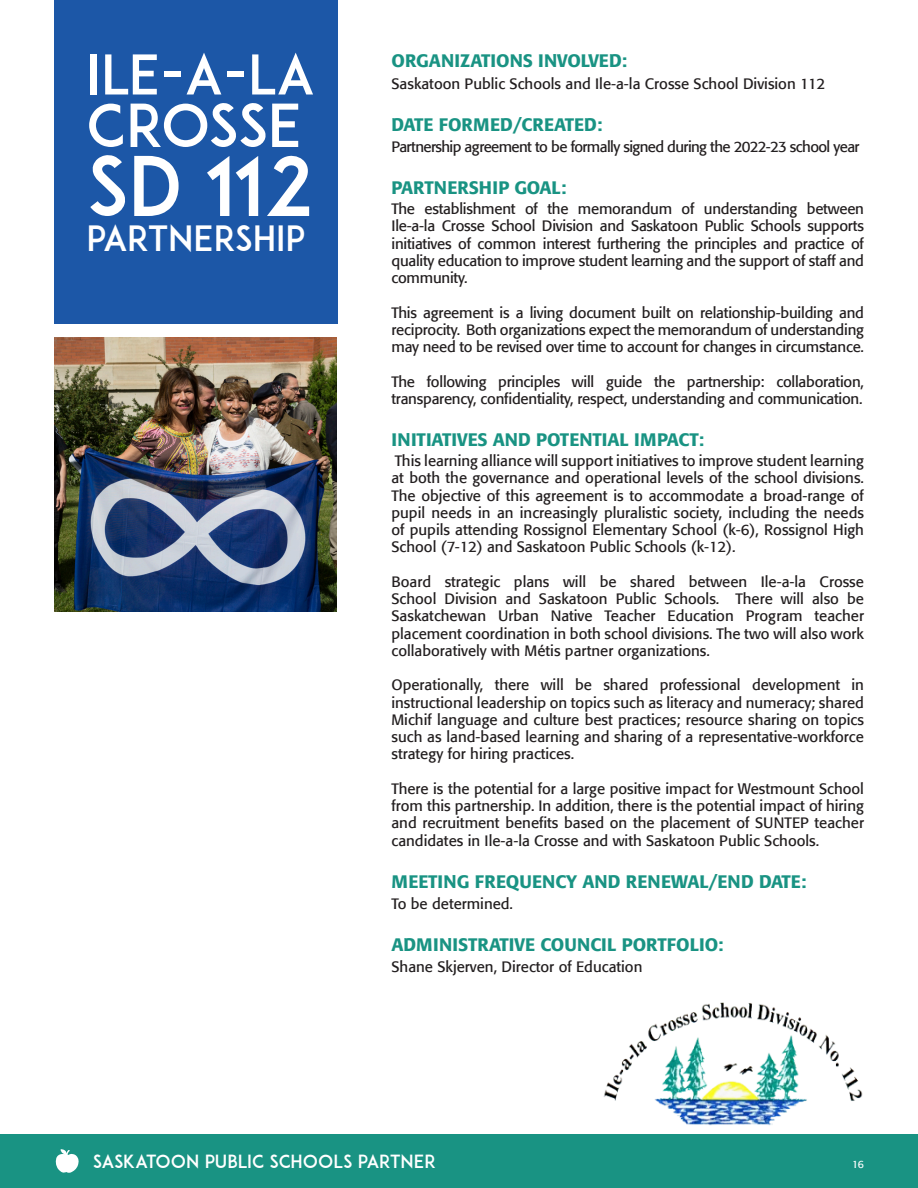
<style>
.page{position:relative;width:918px;height:1188px;background:#fff}
.page>*{position:absolute;margin:0;border:0;box-sizing:border-box;transform-origin:0 0}
.t1{font:81px "ADAM.CGPRO";color:#fff}
.t2{font:58.5px "ADAM.CGPRO";letter-spacing:-.025em;color:#fff}
.t3{font:54px "ADAM.CGPRO";color:#fff}
.t4{font:34.5px "ADAM.CGPRO";letter-spacing:-.005em;color:#fff}
.headers{font:500 18px "Formata";color:#199383}
.t5{font:18px "ADAM.CGPRO";color:#fff}
.t6{font:15px/17.2px "Formata";letter-spacing:-.015em;color:#231f20;text-align:justify}
.t7{font:15px "Formata";letter-spacing:-.04em;color:#231f20}
.t8{font:10.5px "Formata";color:#fff}
</style>
<div class="page">
<div style="left:0;top:1134px;width:918px;height:54px;background:#199383"></div>
<img style="left:55px;top:338px;width:282px;height:274px">
<img style="left:603px;top:1002px;width:260px;height:124px">
<div style="left:54px;top:0;width:284px;height:324px;background:#1c57a7"></div>
<svg style="left:56px;top:1149px;width:23px;height:24px"></svg>
<p class="t3" style="left:86px;top:42px;width:230px">ILE-A-LA</p>
<p class="t2" style="left:86px;top:90px;width:217px">CROSSE</p>
<p class="t1" style="left:86px;top:137px;width:229px">SD 112</p>
<p class="t4" style="left:86px;top:217px;width:220px">PARTNERSHIP</p>
<p class="headers" style="left:392px;top:50px;width:237px">ORGANIZATIONS INVOLVED:</p>
<p class="t6" style="left:392px;top:75px;width:435px">Saskatoon Public Schools and Ile-a-la Crosse School Division 112</p>
<p class="headers" style="left:392px;top:113px;width:212px">DATE FORMED/CREATED:</p>
<p class="t7" style="left:392px;top:137px;width:470px">Partnership agreement to be formally signed during the 2022-23 school year</p>
<p class="headers" style="left:392px;top:176px;width:176px">PARTNERSHIP GOAL:</p>
<p class="t6" style="left:392px;top:200px;width:474px">The establishment of the memorandum of understanding between Ile-a-la Crosse School Division and Saskatoon Public Schools supports initiatives of common interest furthering the principles and practice of quality education to improve student learning and the support of staff and community.</p>
<p class="t6" style="left:392px;top:304px;width:474px">This agreement is a living document built on relationship-building and reciprocity. Both organizations expect the memorandum of understanding may need to be revised over time to account for changes in circumstance.</p>
<p class="t6" style="left:392px;top:373px;width:474px">The following principles will guide the partnership: collaboration, transparency, confidentiality, respect, understanding and communication.</p>
<p class="headers" style="left:392px;top:428px;width:314px">INITIATIVES AND POTENTIAL IMPACT:</p>
<p class="t6" style="left:392px;top:452px;width:474px">This learning alliance will support initiatives to improve student learning at both the governance and operational levels of the school divisions.<br>The objective of this agreement is to accommodate a broad-range of pupil needs in an increasingly pluralistic society, including the needs of pupils attending Rossignol Elementary School (k-6), Rossignol High School (7-12) and Saskatoon Public Schools (k-12).</p>
<p class="t6" style="left:392px;top:573px;width:474px">Board strategic plans will be shared between Ile-a-la Crosse School Division and Saskatoon Public Schools. There will also be Saskatchewan Urban Native Teacher Education Program teacher placement coordination in both school divisions. The two will also work collaboratively with Métis partner organizations.</p>
<p class="t6" style="left:392px;top:677px;width:474px">Operationally, there will be shared professional development in instructional leadership on topics such as literacy and numeracy; shared Michif language and culture best practices; resource sharing on topics such as land-based learning and sharing of a representative-workforce strategy for hiring practices.</p>
<p class="t6" style="left:392px;top:780px;width:474px">There is the potential for a large positive impact for Westmount School from this partnership. In addition, there is the potential impact of hiring and recruitment benefits based on the placement of SUNTEP teacher candidates in Ile-a-la Crosse and with Saskatoon Public Schools.</p>
<p class="headers" style="left:392px;top:870px;width:416px">MEETING FREQUENCY AND RENEWAL/END DATE:</p>
<p class="t6" style="left:392px;top:895px;width:123px">To be determined.</p>
<p class="headers" style="left:392px;top:933px;width:334px">ADMINISTRATIVE COUNCIL PORTFOLIO:</p>
<p class="t6" style="left:392px;top:958px;width:252px">Shane Skjerven, Director of Education</p>
<p class="t5" style="left:93px;top:1150px;width:345px">SASKATOON PUBLIC SCHOOLS PARTNER</p>
<p class="t8" style="left:852px;top:1158px;width:13px">16</p>
</div>
